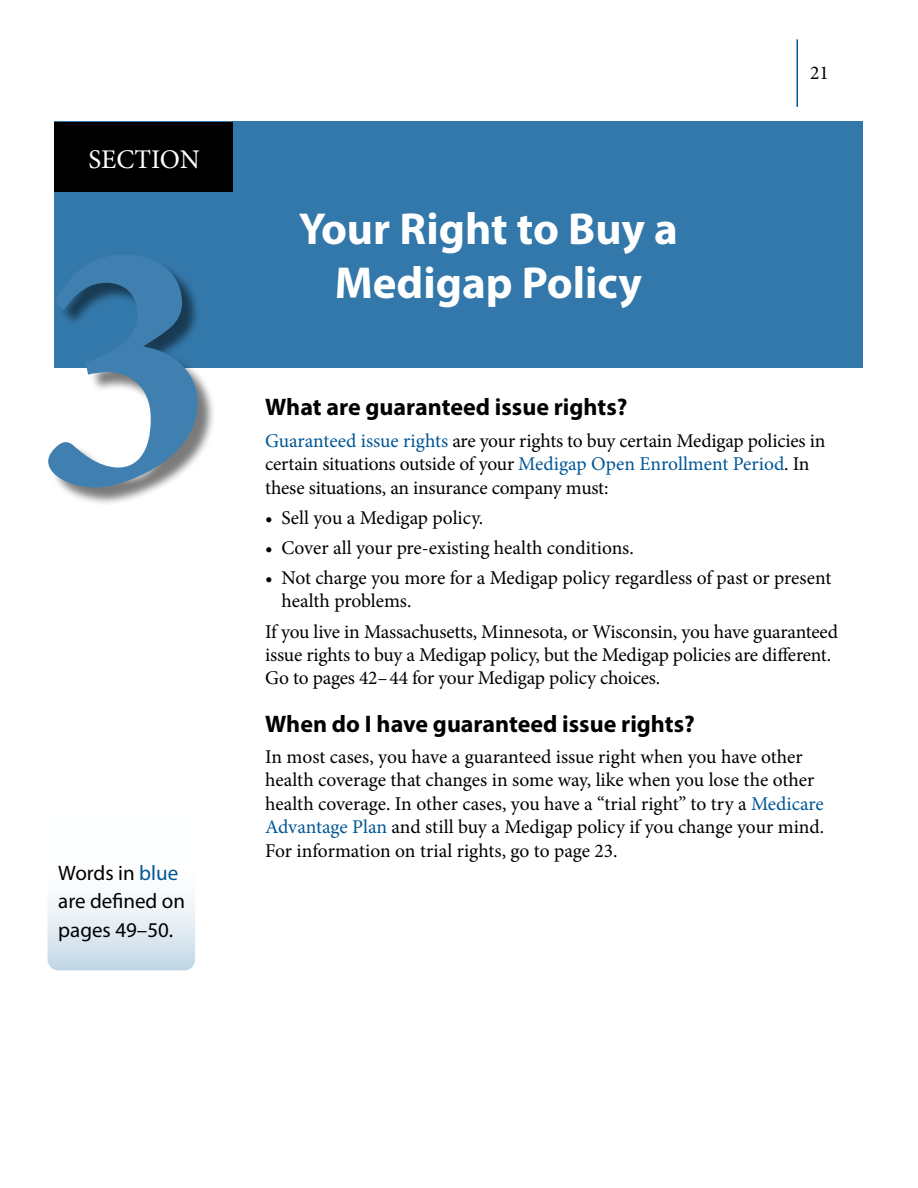
<style>
.page{position:relative;width:918px;height:1188px;background:#fff}
.page>*{position:absolute;margin:0;border:0;box-sizing:border-box;transform-origin:0 0}
.t1{font:700 360px "Minion Pro";color:#4080b0}
.Section_Header{font:700 45px/54px "Myriad Pro";color:#fff;text-align:center}
.t2{font:27px "Minion Pro";letter-spacing:-.005em;color:#fff}
.Heading_2{font:700 24px "Myriad Pro";color:#000}
.t3{font:21px/28.5px "Myriad Pro";color:#000}
.Body_Text_13{font:19.5px/23.4px "Minion Pro";letter-spacing:-.01em;color:#000}
.s1{color:#005695}
</style>
<div class="page">
<hr style="left:796px;top:39px;width:2px;height:68px;background:#005695">
<div style="left:54px;top:122px;width:808px;height:246px;background:#3378aa"></div>
<div style="left:54px;top:122px;width:179px;height:69px;background:#000"></div>
<div style="left:51px;top:258px;width:166px;height:249px;background:#000;opacity:.52"></div>
<svg style="left:48px;top:810px;width:147px;height:160px"></svg>
<h3 class="t2" style="left:89px;top:142px;width:113px">SECTION</h3>
<h1 class="t1" style="left:34px;top:115px;width:181px">3</h1>
<p class="t3" style="left:58px;top:858px;width:128px">Words in <span class="s1">blue </span>are defined on pages 49–50.</p>
<h1 class="Section_Header" style="left:299px;top:200px;width:381px">Your Right to Buy a<br>Medigap Policy</h1>
<p class="Body_Text_13" style="left:810px;top:61px;width:20px">21</p>
<h2 class="Heading_2" style="left:265px;top:392px;width:364px">What are guaranteed issue rights?</h2>
<p class="Body_Text_13" style="left:265px;top:429px;width:562px"><span class="s1">Guaranteed issue rights</span> are your rights to buy certain Medigap policies in certain situations outside of your <span class="s1">Medigap Open Enrollment Period</span>. In these situations, an insurance company must:</p>
<p class="Body_Text_13" style="left:265px;top:506px;width:220px">• Sell you a Medigap policy.</p>
<p class="Body_Text_13" style="left:265px;top:536px;width:370px">• Cover all your pre-existing health conditions.</p>
<p class="Body_Text_13" style="left:281px;top:566px;width:551px;text-indent:-16px">• Not charge you more for a Medigap policy regardless of past or present health problems.</p>
<p class="Body_Text_13" style="left:265px;top:620px;width:574px">If you live in Massachusetts, Minnesota, or Wisconsin, you have guaranteed issue rights to buy a Medigap policy, but the Medigap policies are different.<br>Go to pages 42–44 for your Medigap policy choices.</p>
<h2 class="Heading_2" style="left:265px;top:708px;width:431px">When do I have guaranteed issue rights?</h2>
<p class="Body_Text_13" style="left:265px;top:745px;width:560px">In most cases, you have a guaranteed issue right when you have other health coverage that changes in some way, like when you lose the other health coverage. In other cases, you have a “trial right” to try a <span class="s1">Medicare Advantage Plan</span> and still buy a Medigap policy if you change your mind.<br>For information on trial rights, go to page 23.</p>
</div>
